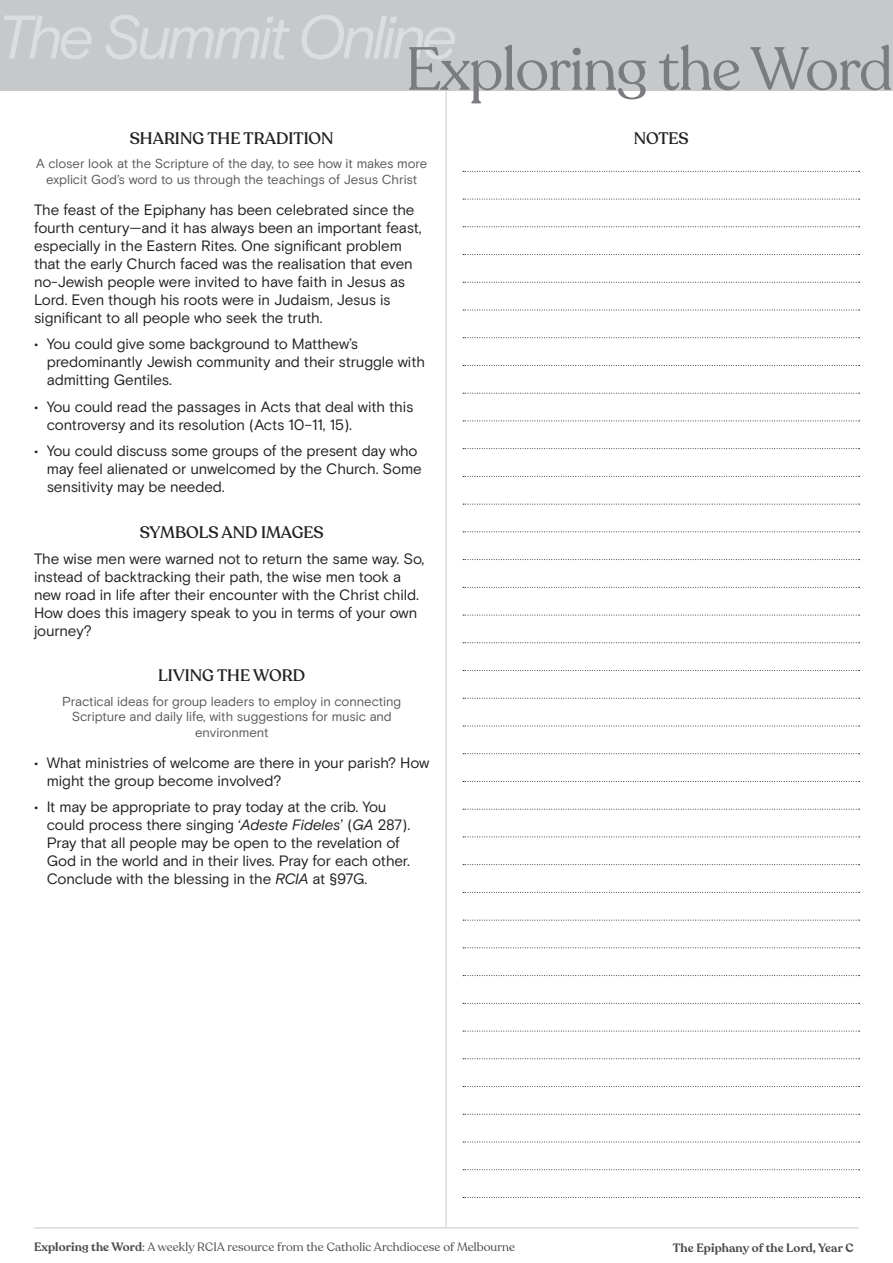
<style>
.page{position:relative;width:893px;height:1263px;background:#fff}
.page>*{position:absolute;margin:0;border:0;box-sizing:border-box;transform-origin:0 0}
.t1{font:italic 61.5px "Basis Grotesque Pro";letter-spacing:-.07em;color:#dcdddf}
.t2{font:60px "Recoleta";letter-spacing:-.02em;color:#7a7c7f}
.A_head{font:500 16.5px "Recoleta";color:#231f20}
.List_Bullet{font:15px/18px "Basis Grotesque Pro";letter-spacing:-.01em;color:#231f20}
.Body_Text{font:15px/18px "Basis Grotesque Pro";letter-spacing:-.01em;color:#231f20}
.tagline{font:13.05px/15.6px "Basis Grotesque Pro";letter-spacing:-.005em;color:#57585a;text-align:center}
.t3{font:12px "Recoleta";letter-spacing:.01em;color:#4b4c4d}
.t4{font:600 12px "Recoleta";letter-spacing:.01em;color:#4b4c4d}
.s1{font-style:italic}
.s2{font-weight:600}
</style>
<div class="page">
<div style="left:0;top:0;width:893px;height:90px;background:#c7c8ca"></div>
<hr style="left:446px;top:81px;width:1px;height:1146px;background:#c7c8ca">
<hr style="left:34px;top:1227px;width:825px;height:1px;background:#c7c8ca">
<svg style="left:463px;top:476px;width:397px;height:1px"></svg>
<svg style="left:463px;top:448px;width:397px;height:1px"></svg>
<svg style="left:463px;top:420px;width:397px;height:1px"></svg>
<svg style="left:463px;top:393px;width:397px;height:1px"></svg>
<svg style="left:463px;top:365px;width:397px;height:1px"></svg>
<svg style="left:463px;top:337px;width:397px;height:1px"></svg>
<svg style="left:463px;top:310px;width:397px;height:1px"></svg>
<svg style="left:463px;top:282px;width:397px;height:1px"></svg>
<svg style="left:463px;top:254px;width:397px;height:1px"></svg>
<svg style="left:463px;top:226px;width:397px;height:1px"></svg>
<svg style="left:463px;top:199px;width:397px;height:1px"></svg>
<svg style="left:463px;top:171px;width:397px;height:1px"></svg>
<svg style="left:463px;top:504px;width:397px;height:1px"></svg>
<svg style="left:463px;top:531px;width:397px;height:1px"></svg>
<svg style="left:463px;top:559px;width:397px;height:1px"></svg>
<svg style="left:463px;top:587px;width:397px;height:1px"></svg>
<svg style="left:463px;top:615px;width:397px;height:1px"></svg>
<svg style="left:463px;top:642px;width:397px;height:1px"></svg>
<svg style="left:463px;top:670px;width:397px;height:1px"></svg>
<svg style="left:463px;top:698px;width:397px;height:1px"></svg>
<svg style="left:463px;top:726px;width:397px;height:1px"></svg>
<svg style="left:463px;top:753px;width:397px;height:1px"></svg>
<svg style="left:463px;top:781px;width:397px;height:1px"></svg>
<svg style="left:463px;top:809px;width:397px;height:1px"></svg>
<svg style="left:463px;top:836px;width:397px;height:1px"></svg>
<svg style="left:463px;top:864px;width:397px;height:1px"></svg>
<svg style="left:463px;top:892px;width:397px;height:1px"></svg>
<svg style="left:463px;top:920px;width:397px;height:1px"></svg>
<svg style="left:463px;top:947px;width:397px;height:1px"></svg>
<svg style="left:463px;top:975px;width:397px;height:1px"></svg>
<svg style="left:463px;top:1003px;width:397px;height:1px"></svg>
<svg style="left:463px;top:1031px;width:397px;height:1px"></svg>
<svg style="left:463px;top:1058px;width:397px;height:1px"></svg>
<svg style="left:463px;top:1086px;width:397px;height:1px"></svg>
<svg style="left:463px;top:1114px;width:397px;height:1px"></svg>
<svg style="left:463px;top:1141px;width:397px;height:1px"></svg>
<svg style="left:463px;top:1169px;width:397px;height:1px"></svg>
<svg style="left:463px;top:1197px;width:397px;height:1px"></svg>
<h1 class="t1" style="left:-2px;top:1px;width:461px">The Summit Online</h1>
<h2 class="t2" style="left:405px;top:32px;width:489px">Exploring the Word</h2>
<p class="A_head" style="left:130px;top:128px;width:205px">SHARING THE TRADITION</p>
<p class="tagline" style="left:36px;top:156px;width:392px">A closer look at the Scripture of the day, to see how it makes more explicit God’s word to us through the teachings of Jesus Christ</p>
<p class="Body_Text" style="left:34px;top:201px;width:389px">The feast of the Epiphany has been celebrated since the fourth century—and it has always been an important feast, especially in the Eastern Rites. One significant problem that the early Church faced was the realisation that even no-Jewish people were invited to have faith in Jesus as Lord. Even though his roots were in Judaism, Jesus is significant to all people who seek the truth.</p>
<p class="List_Bullet" style="left:47px;top:335px;width:380px;text-indent:-13px">• You could give some background to Matthew’s predominantly Jewish community and their struggle with admitting Gentiles.</p>
<p class="List_Bullet" style="left:47px;top:398px;width:368px;text-indent:-13px">• You could read the passages in Acts that deal with this controversy and its resolution (Acts 10–11, 15).</p>
<p class="List_Bullet" style="left:47px;top:442px;width:376px;text-indent:-13px">• You could discuss some groups of the present day who may feel alienated or unwelcomed by the Church. Some sensitivity may be needed.</p>
<p class="A_head" style="left:140px;top:522px;width:186px">SYMBOLS AND IMAGES</p>
<p class="Body_Text" style="left:34px;top:550px;width:392px">The wise men were warned not to return the same way. So, instead of backtracking their path, the wise men took a new road in life after their encounter with the Christ child.<br>How does this imagery speak to you in terms of your own journey?</p>
<p class="A_head" style="left:158px;top:665px;width:148px">LIVING THE WORD</p>
<p class="tagline" style="left:62px;top:693px;width:340px">Practical ideas for group leaders to employ in connecting<br>Scripture and daily life, with suggestions for music and environment</p>
<p class="List_Bullet" style="left:47px;top:754px;width:384px;text-indent:-13px">• What ministries of welcome are there in your parish? How might the group become involved?</p>
<p class="List_Bullet" style="left:47px;top:798px;width:365px;text-indent:-13px">• It may be appropriate to pray today at the crib. You could process there singing ‘<span class="s1">Adeste Fideles</span>’ (<span class="s1">GA</span> 287).<br>Pray that all people may be open to the revelation of God in the world and in their lives. Pray for each other.<br>Conclude with the blessing in the <span class="s1">RCIA</span> at §97G.</p>
<p class="A_head" style="left:634px;top:128px;width:57px">NOTES</p>
<p class="t3" style="left:34px;top:1240px;width:483px"><span class="s2">Exploring the Word</span>: A weekly RCIA resource from the Catholic Archdiocese of Melbourne</p>
<p class="t4" style="left:673px;top:1240px;width:182px">The Epiphany of the Lord, Year C</p>
</div>
